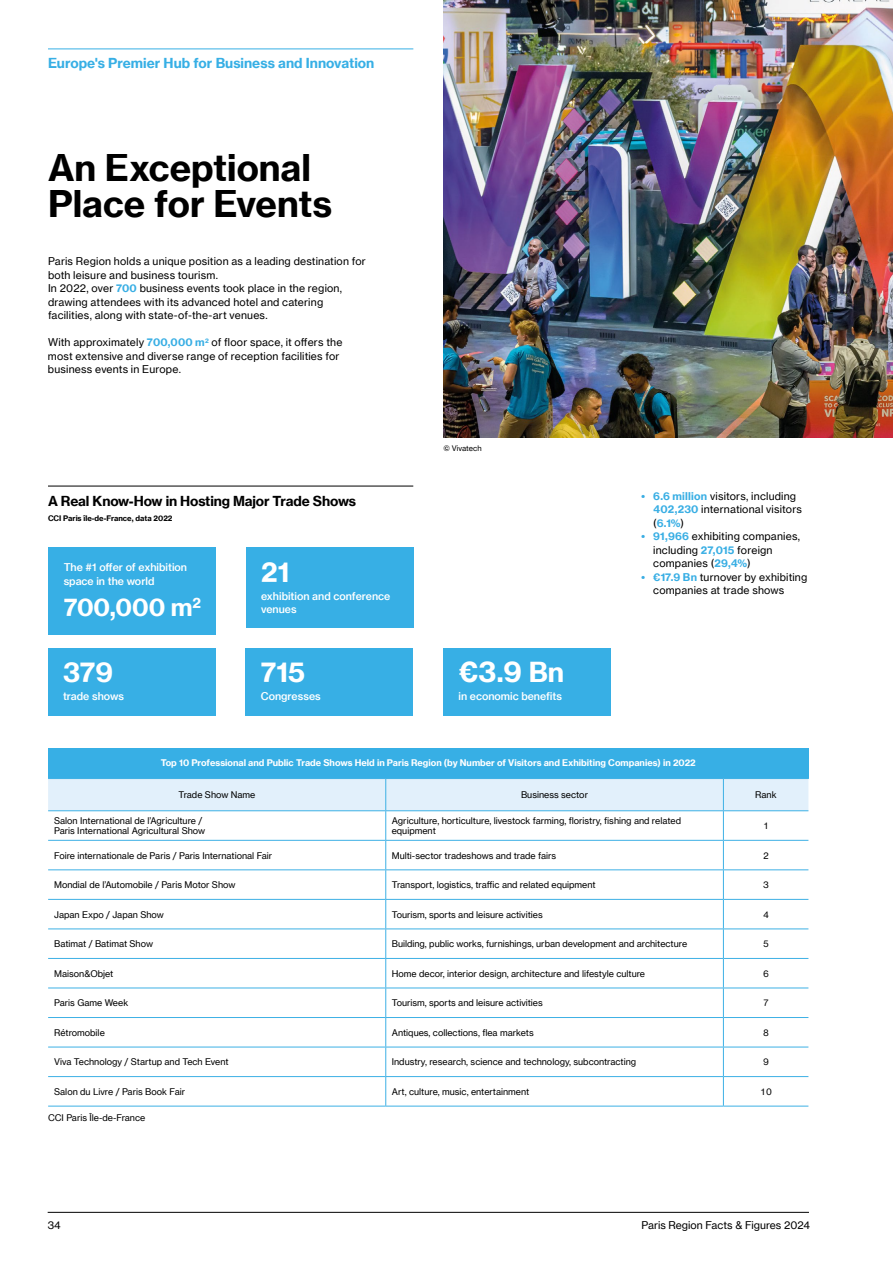
<style>
.page{position:relative;width:893px;height:1263px;background:#fff}
.page>*{position:absolute;margin:0;border:0;box-sizing:border-box;transform-origin:0 0}
.t1{font:36px/36px "N Haas Grotesk TX Pro 75 Bd";color:#000}
.t2{font:27px "N Haas Grotesk TX Pro 75 Bd";color:#fff}
.t3{font:24px "N Haas Grotesk TX Pro 75 Bd";color:#fff}
.t4{font:13.5px "N Haas Grotesk TX Pro 75 Bd";color:#37afe5}
.t5{font:13.5px "N Haas Grotesk TX Pro 75 Bd";letter-spacing:-.01em;color:#000}
.t6{font:10.5px/13.5px "N Haas Grotesk TX Pro 55 Rg";letter-spacing:.02em;color:#000}
.t7{font:10.5px/13.5px "N Haas Grotesk TX Pro 65 Md";color:#fff}
.t8{font:10.5px "N Haas Grotesk TX Pro 55 Rg";color:#000}
.t9{font:10.5px "N Haas Grotesk TX Pro 75 Bd";color:#38aee4}
.t10{font:10.5px "N Haas Grotesk TX Pro 75 Bd";color:#3aade3}
.t11{font:9px/10.5px "N Haas Grotesk TX Pro 55 Rg";color:#000}
.t12{font:9px "N Haas Grotesk TX Pro 75 Bd";color:#fff}
.t13{font:7.5px "N Haas Grotesk TX Pro 75 Bd";color:#000}
.t14{font:7.5px "N Haas Grotesk TX Pro 55 Rg";color:#000}
.s1{font-family:"N Haas Grotesk TX Pro 75 Bd";color:#38aee4}
.s2{font-family:"N Haas Grotesk TX Pro 55 Rg";color:#000}
</style>
<div class="page">
<hr style="left:48px;top:1212px;width:761px;height:1px;background:#000">
<img style="left:443px;top:0;width:450px;height:438px">
<hr style="left:48px;top:486px;width:365px;height:1px;background:#000">
<div style="left:48px;top:748px;width:760px;height:30px;background:#37afe5"></div>
<svg style="left:48px;top:778px;width:760px;height:328px"></svg>
<hr style="left:48px;top:810px;width:338px;height:1px;background:#3db0e5">
<hr style="left:386px;top:810px;width:337px;height:1px;background:#3db0e5">
<hr style="left:723px;top:810px;width:85px;height:1px;background:#3db0e5">
<hr style="left:48px;top:840px;width:338px;height:1px;background:#3db0e5">
<hr style="left:386px;top:840px;width:337px;height:1px;background:#3db0e5">
<hr style="left:723px;top:840px;width:85px;height:1px;background:#3db0e5">
<hr style="left:48px;top:869px;width:338px;height:1px;background:#3db0e5">
<hr style="left:386px;top:869px;width:337px;height:1px;background:#3db0e5">
<hr style="left:723px;top:869px;width:85px;height:1px;background:#3db0e5">
<hr style="left:48px;top:899px;width:338px;height:1px;background:#3db0e5">
<hr style="left:386px;top:899px;width:337px;height:1px;background:#3db0e5">
<hr style="left:723px;top:899px;width:85px;height:1px;background:#3db0e5">
<hr style="left:48px;top:928px;width:338px;height:1px;background:#3db0e5">
<hr style="left:386px;top:928px;width:337px;height:1px;background:#3db0e5">
<hr style="left:723px;top:928px;width:85px;height:1px;background:#3db0e5">
<hr style="left:48px;top:958px;width:338px;height:1px;background:#3db0e5">
<hr style="left:386px;top:958px;width:337px;height:1px;background:#3db0e5">
<hr style="left:723px;top:958px;width:85px;height:1px;background:#3db0e5">
<hr style="left:48px;top:987px;width:338px;height:1px;background:#3db0e5">
<hr style="left:386px;top:987px;width:337px;height:1px;background:#3db0e5">
<hr style="left:723px;top:987px;width:85px;height:1px;background:#3db0e5">
<hr style="left:48px;top:1017px;width:338px;height:1px;background:#3db0e5">
<hr style="left:386px;top:1017px;width:337px;height:1px;background:#3db0e5">
<hr style="left:723px;top:1017px;width:85px;height:1px;background:#3db0e5">
<hr style="left:48px;top:1047px;width:338px;height:1px;background:#3db0e5">
<hr style="left:386px;top:1047px;width:337px;height:1px;background:#3db0e5">
<hr style="left:723px;top:1047px;width:85px;height:1px;background:#3db0e5">
<hr style="left:48px;top:1076px;width:338px;height:1px;background:#3db0e5">
<hr style="left:386px;top:1076px;width:337px;height:1px;background:#3db0e5">
<hr style="left:723px;top:1076px;width:85px;height:1px;background:#3db0e5">
<hr style="left:48px;top:1106px;width:338px;height:1px;background:#3db0e5">
<hr style="left:386px;top:1106px;width:337px;height:1px;background:#3db0e5">
<hr style="left:723px;top:1106px;width:85px;height:1px;background:#3db0e5">
<div style="left:48px;top:648px;width:167px;height:67px;background:#37afe5"></div>
<div style="left:246px;top:547px;width:167px;height:81px;background:#37afe5"></div>
<div style="left:245px;top:648px;width:168px;height:68px;background:#37afe5"></div>
<div style="left:443px;top:648px;width:168px;height:68px;background:#37afe5"></div>
<div style="left:48px;top:547px;width:168px;height:87px;background:#37afe5"></div>
<hr style="left:48px;top:49px;width:365px;height:1px;background:#37afe5">
<h3 class="t4" style="left:48px;top:54px;width:328px">Europe's Premier Hub for Business and Innovation</h3>
<h1 class="t1" style="left:48px;top:150px;width:286px">An Exceptional<br>Place for Events</h1>
<p class="t6" style="left:48px;top:254px;width:319px">Paris Region holds a unique position as a leading destination for both leisure and business tourism.<br>In 2022, over <span class="s1">700</span> business events took place in the region, drawing attendees with its advanced hotel and catering facilities, along with state-of-the-art venues.</p>
<p class="t6" style="left:48px;top:335px;width:296px">With approximately <span class="s1">700,000 m</span><sup>2</sup> of floor space, it offers the most extensive and diverse range of reception facilities for business events in Europe.</p>
<h3 class="t5" style="left:48px;top:492px;width:310px">A Real Know-How in Hosting Major Trade Shows</h3>
<p class="t13" style="left:48px;top:513px;width:126px">CCI Paris île-de-France, data 2022</p>
<p class="t7" style="left:64px;top:561px;width:125px">The #1 offer of exhibition space in the world</p>
<h3 class="t3" style="left:64px;top:592px;width:139px">700,000 m<sup>2</sup></h3>
<h2 class="t2" style="left:63px;top:655px;width:52px">379</h2>
<p class="t7" style="left:63px;top:690px;width:62px">trade shows</p>
<h2 class="t2" style="left:261px;top:555px;width:30px">21</h2>
<p class="t7" style="left:261px;top:589px;width:131px">exhibition and conference venues</p>
<h2 class="t2" style="left:261px;top:655px;width:46px">715</h2>
<p class="t7" style="left:261px;top:690px;width:62px">Congresses</p>
<p class="t14" style="left:443px;top:444px;width:40px">© Vivatech</p>
<h2 class="t2" style="left:459px;top:655px;width:107px">€3.9 Bn</h2>
<p class="t7" style="left:458px;top:690px;width:105px">in economic benefits</p>
<p class="t10" style="left:641px;top:489px;width:6px">•</p>
<p class="t10" style="left:641px;top:530px;width:6px">•</p>
<p class="t10" style="left:641px;top:570px;width:6px">•</p>
<p class="t6" style="left:653px;top:489px;width:150px"><span class="s1">6.6 million</span> visitors, including<br><span class="s1">402,230</span> international visitors</p>
<p class="t9" style="left:653px;top:516px;width:32px"><span class="s2">(</span>6.1%<span class="s2">)</span></p>
<p class="t6" style="left:653px;top:530px;width:156px"><span class="s1">91,966</span> exhibiting companies, including <span class="s1">27,015</span> foreign companies (<span class="s1">29,4%</span>)<br><span class="s1">€17.9 Bn</span> turnover by exhibiting companies at trade shows</p>
<p class="t12" style="left:161px;top:757px;width:536px">Top 10 Professional and Public Trade Shows Held in Paris Region (by Number of Visitors and Exhibiting Companies) in 2022</p>
<p class="t11" style="left:178px;top:790px;width:78px">Trade Show Name</p>
<p class="t11" style="left:521px;top:790px;width:68px">Business sector</p>
<p class="t11" style="left:755px;top:790px;width:23px">Rank</p>
<p class="t11" style="left:54px;top:815px;width:153px">Salon International de l’Agriculture /<br>Paris International Agricultural Show</p>
<p class="t11" style="left:392px;top:815px;width:291px">Agriculture, horticulture, livestock farming, floristry, fishing and related equipment</p>
<p class="t11" style="left:763px;top:820px;width:7px">1</p>
<p class="t11" style="left:54px;top:850px;width:220px">Foire internationale de Paris / Paris International Fair</p>
<p class="t11" style="left:392px;top:850px;width:166px">Multi-sector tradeshows and trade fairs</p>
<p class="t11" style="left:763px;top:850px;width:7px">2</p>
<p class="t11" style="left:54px;top:879px;width:183px">Mondial de l’Automobile / Paris Motor Show</p>
<p class="t11" style="left:392px;top:879px;width:205px">Transport, logistics, traffic and related equipment</p>
<p class="t11" style="left:763px;top:879px;width:7px">3</p>
<p class="t11" style="left:54px;top:909px;width:111px">Japan Expo / Japan Show</p>
<p class="t11" style="left:392px;top:909px;width:152px">Tourism, sports and leisure activities</p>
<p class="t11" style="left:763px;top:909px;width:7px">4</p>
<p class="t11" style="left:54px;top:939px;width:100px">Batimat / Batimat Show</p>
<p class="t11" style="left:392px;top:939px;width:297px">Building, public works, furnishings, urban development and architecture</p>
<p class="t11" style="left:763px;top:939px;width:7px">5</p>
<p class="t11" style="left:54px;top:968px;width:61px">Maison&amp;Objet</p>
<p class="t11" style="left:392px;top:968px;width:255px">Home decor, interior design, architecture and lifestyle culture</p>
<p class="t11" style="left:763px;top:968px;width:7px">6</p>
<p class="t11" style="left:54px;top:998px;width:76px">Paris Game Week</p>
<p class="t11" style="left:392px;top:998px;width:152px">Tourism, sports and leisure activities</p>
<p class="t11" style="left:763px;top:998px;width:7px">7</p>
<p class="t11" style="left:54px;top:1027px;width:52px">Rétromobile</p>
<p class="t11" style="left:392px;top:1027px;width:143px">Antiques, collections, flea markets</p>
<p class="t11" style="left:763px;top:1027px;width:7px">8</p>
<p class="t11" style="left:54px;top:1057px;width:176px">Viva Technology / Startup and Tech Event</p>
<p class="t11" style="left:392px;top:1057px;width:246px">Industry, research, science and technology, subcontracting</p>
<p class="t11" style="left:763px;top:1057px;width:7px">9</p>
<p class="t11" style="left:54px;top:1086px;width:132px">Salon du Livre / Paris Book Fair</p>
<p class="t11" style="left:392px;top:1086px;width:139px">Art, culture, music, entertainment</p>
<p class="t11" style="left:760px;top:1086px;width:13px">10</p>
<p class="t11" style="left:48px;top:1113px;width:99px">CCI Paris Île-de-France</p>
<p class="t6" style="left:48px;top:1218px;width:14px">34</p>
<p class="t8" style="left:642px;top:1218px;width:170px">Paris Region Facts &amp; Figures 2024</p>
</div>
